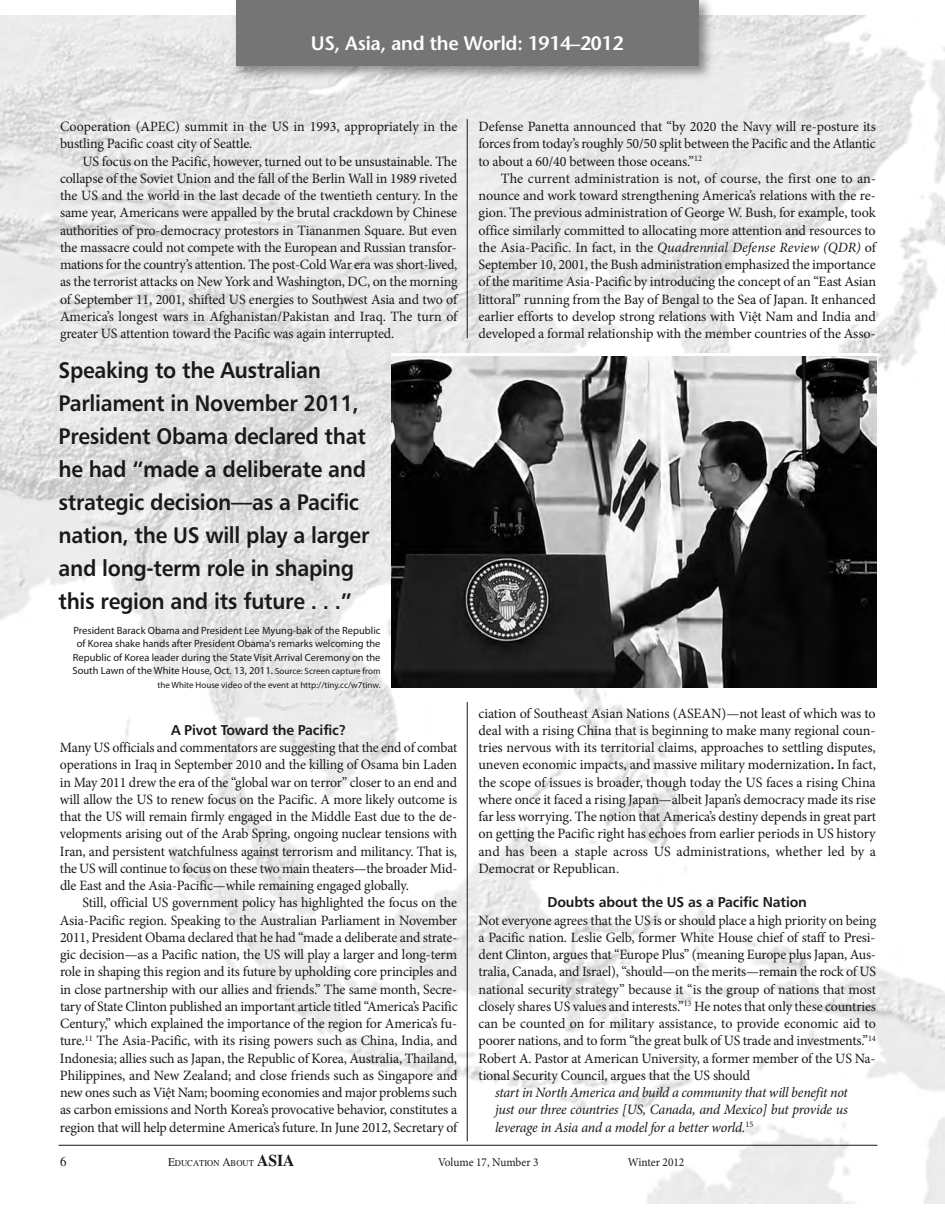
<style>
.page{position:relative;width:945px;height:1215px;background:#fff}
.page>*{position:absolute;margin:0;border:0;box-sizing:border-box;transform-origin:0 0}
.t1{font:22.5px/33px "Humanist 777 BT Bold B";letter-spacing:-.015em;color:#191919;scale:.94 1}
.t2{font:600 19.5px "Stone Sans";letter-spacing:-.01em;color:#fff}
.t3{font:14.25px/17.2px "Minion Pro";letter-spacing:-.01em;color:#191919;text-align:justify}
.t4{font:italic 14.25px/17.2px "Minion Pro";letter-spacing:-.015em;color:#191919;text-align:justify}
.t5{font:14.25px "Humanist 777 BT Bold B";letter-spacing:-.015em;color:#191919}
.t6{font:13.5px "EAA Times";color:#191919;scale:.95 1}
.t7{font:12px "Minion Pro";color:#191919;scale:.95 1}
.t8{font:10.5px/13.5px "Myriad Pro";color:#191919;text-align:center}
.t9{font:9px "Myriad Pro";color:#191919}
.t10{font:9px "EAA Times";color:#191919;scale:.95 1}
.s1{font-size:9px}
.s2{font-style:italic}
.s3{font-weight:700}
.s4{font-size:12px}
.s5{font-weight:700;font-size:16.5px}
</style>
<div class="page">
<img style="left:0;top:15px;width:945px;height:1188px">
<hr style="left:58px;top:1145px;width:820px;height:1px;background:#191919">
<img style="left:229px;top:0;width:489px;height:85px">
<div style="left:236px;top:0;width:462px;height:66px;background:#757575"></div>
<hr style="left:467px;top:702px;width:1px;height:439px;background:#191919">
<hr style="left:467px;top:119px;width:1px;height:219px;background:#191919">
<img style="left:391px;top:356px;width:486px;height:332px">
<h2 class="t2" style="left:311px;top:35px;width:314px">US, Asia, and the World: 1914–2012</h2>
<p class="t3" style="left:60px;top:119px;width:399px">Cooperation (APEC) summit in the US in 1993, appropriately in the bustling Pacific coast city of Seattle.</p>
<p class="t3" style="left:60px;top:154px;width:399px;text-indent:22px">US focus on the Pacific, however, turned out to be unsustainable. The collapse of the Soviet Union and the fall of the Berlin Wall in 1989 riveted the US and the world in the last decade of the twentieth century. In the same year, Americans were appalled by the brutal crackdown by Chinese authorities of pro-democracy protestors in Tiananmen Square. But even the massacre could not compete with the European and Russian transfor&shy;mations for the country’s attention. The post-Cold War era was short-lived, as the terrorist attacks on New York and Washington, DC, on the morning of September 11, 2001, shifted US energies to Southwest Asia and two of America’s longest wars in Afghanistan/Pakistan and Iraq. The turn of greater US attention toward the Pacific was again interrupted.</p>
<p class="t1" style="left:58px;top:356px;width:332px">Speaking to the Australian<br>Parliament in November 2011,<br>President Obama declared that he had “made a deliberate and strategic decision—as a Pacific nation, the US will play a larger and long-term role in shaping this region and its future . . .”</p>
<p class="t8" style="left:72px;top:624px;width:310px">President Barack Obama and President Lee Myung-bak of the Republic of Korea shake hands after President Obama's remarks welcoming the Republic of Korea leader during the State Visit Arrival Ceremony on the South Lawn of the White House, Oct. 13, 2011. <span class="s1">Source: Screen capture from</span></p>
<p class="t9" style="left:157px;top:681px;width:225px">the White House video of the event at http://tiny.cc/w7tinw.</p>
<p class="t5" style="left:171px;top:724px;width:177px">A Pivot Toward the Pacific?</p>
<p class="t3" style="left:60px;top:740px;width:399px">Many US officials and commentators are suggesting that the end of combat operations in Iraq in September 2010 and the killing of Osama bin Laden in May 2011 drew the era of the “global war on terror” closer to an end and will allow the US to renew focus on the Pacific. A more likely outcome is that the US will remain firmly engaged in the Middle East due to the de&shy;velopments arising out of the Arab Spring, ongoing nuclear tensions with Iran, and persistent watchfulness against terrorism and militancy. That is, the US will continue to focus on these two main theaters—the broader Mid&shy;dle East and the Asia-Pacific—while remaining engaged globally.</p>
<p class="t3" style="left:60px;top:895px;width:399px;text-indent:23px">Still, official US government policy has highlighted the focus on the Asia-Pacific region. Speaking to the Australian Parliament in November 2011, President Obama declared that he had “made a deliberate and strate&shy;gic decision—as a Pacific nation, the US will play a larger and long-term role in shaping this region and its future by upholding core principles and in close partnership with our allies and friends.” The same month, Secre&shy;tary of State Clinton published an important article titled “America’s Pacific Century,” which explained the importance of the region for America’s fu&shy;ture.<sup>11</sup> The Asia-Pacific, with its rising powers such as China, India, and Indonesia; allies such as Japan, the Republic of Korea, Australia, Thailand, Philippines, and New Zealand; and close friends such as Singapore and new ones such as Việt Nam; booming economies and major problems such as carbon emissions and North Korea’s provocative behavior, constitutes a region that will help determine America’s future. In June 2012, Secretary of</p>
<p class="t3" style="left:479px;top:119px;width:399px">Defense Panetta announced that “by 2020 the Navy will re-posture its forces from today’s roughly 50/50 split between the Pacific and the Atlantic to about a 60/40 between those oceans.”<sup>12</sup></p>
<p class="t3" style="left:478px;top:171px;width:399px;text-indent:23px">The current administration is not, of course, the first one to an&shy;nounce and work toward strengthening America’s relations with the re&shy;gion. The previous administration of George W. Bush, for example, took office similarly committed to allocating more attention and resources to the Asia-Pacific. In fact, in the <span class="s2">Quadrennial Defense Review (QDR)</span> of September 10, 2001, the Bush administration emphasized the importance of the maritime Asia-Pacific by introducing the concept of an “East Asian littoral” running from the Bay of Bengal to the Sea of Japan. It enhanced earlier efforts to develop strong relations with Việt Nam and India and developed a formal relationship with the member countries of the Asso-</p>
<p class="t3" style="left:478px;top:706px;width:399px">ciation of Southeast Asian Nations (ASEAN)—not least of which was to deal with a rising China that is beginning to make many regional coun&shy;tries nervous with its territorial claims, approaches to settling disputes, uneven economic impacts, and massive military modernization<span class="s3">.</span> In fact, the scope of issues is broader, though today the US faces a rising China where once it faced a rising Japan—albeit Japan’s democracy made its rise far less worrying. The notion that America’s destiny depends in great part on getting the Pacific right has echoes from earlier periods in US history and has been a staple across US administrations, whether led by a Democrat or Republican.</p>
<p class="t5" style="left:548px;top:897px;width:261px">Doubts about the US as a Pacific Nation</p>
<p class="t3" style="left:478px;top:913px;width:399px">Not everyone agrees that the US is or should place a high priority on being a Pacific nation. Leslie Gelb, former White House chief of staff to Presi&shy;dent Clinton, argues that “Europe Plus” (meaning Europe plus Japan, Aus&shy;tralia, Canada, and Israel), “should—on the merits—remain the rock of US national security strategy” because it “is the group of nations that most closely shares US values and interests.”<sup>13</sup> He notes that only these countries can be counted on for military assistance, to provide economic aid to poorer nations, and to form “the great bulk of US trade and investments.”<sup>14<br></sup>Robert A. Pastor at American University, a former member of the US Na&shy;tional Security Council, argues that the US should</p>
<p class="t4" style="left:495px;top:1085px;width:354px">start in North America and build a community that will benefit not just our three countries [US, Canada, and Mexico] but provide us leverage in Asia and a model for a better world.<sup>15</sup></p>
<p class="t6" style="left:60px;top:1157px;width:8px">6</p>
<p class="t10" style="left:168px;top:1160px;width:135px"><span class="s4">E</span>DUCATION <span class="s4">A</span>BOUT <span class="s5">ASIA</span></p>
<p class="t7" style="left:438px;top:1157px;width:107px">Volume 17, Number 3</p>
<p class="t7" style="left:628px;top:1157px;width:61px">Winter 2012</p>
</div>
